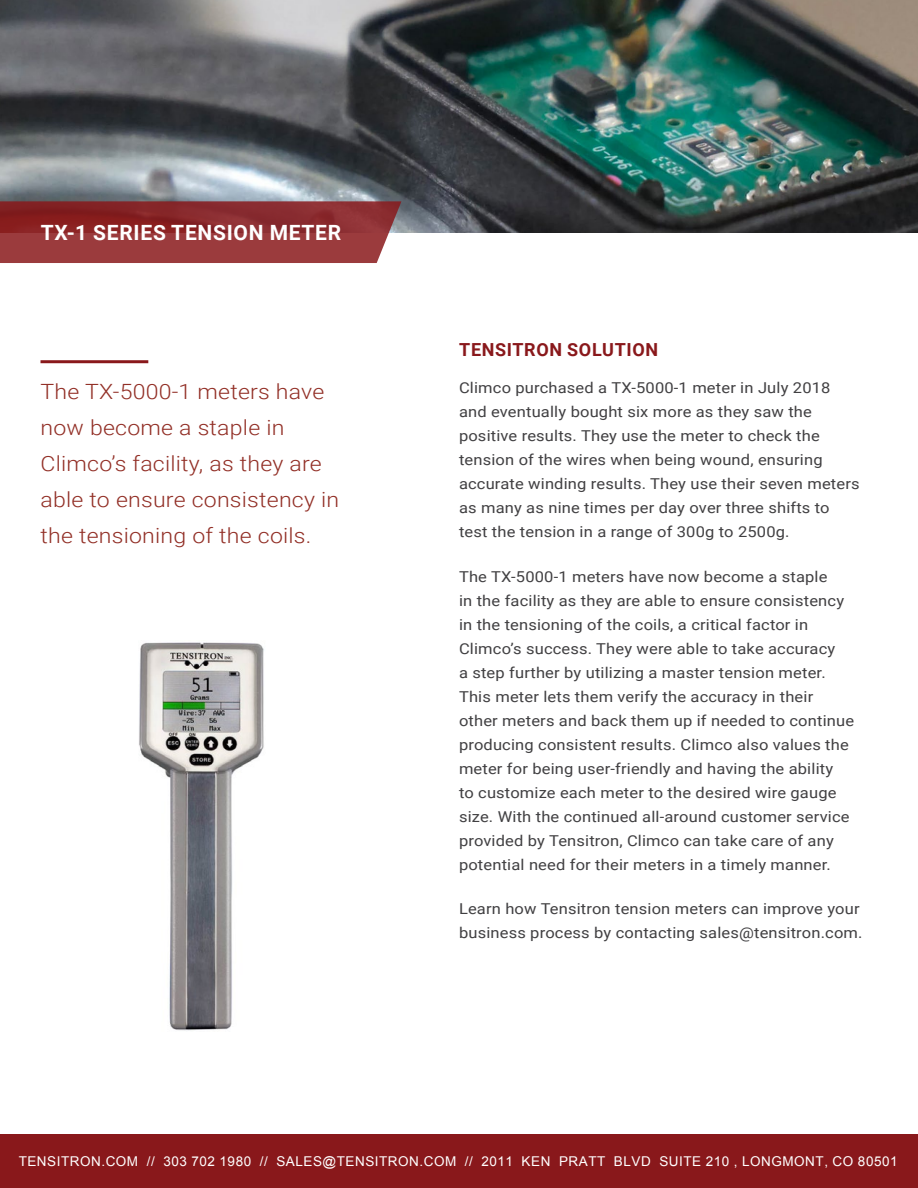
<style>
.page{position:relative;width:918px;height:1188px;background:#fff}
.page>*{position:absolute;margin:0;border:0;box-sizing:border-box;transform-origin:0 0}
.t1{font:300 21px/36px "Roboto";letter-spacing:.01em;color:#922f26;scale:1.1 1}
.t2{font:700 21px "Roboto";letter-spacing:.035em;color:#fff}
.t3{font:700 18px "Roboto";letter-spacing:.035em;color:#89181b}
.t4{font:15px/24px "Roboto";letter-spacing:.01em;color:#414042;scale:1.1 1}
.t5{font:13.5px "Arial";letter-spacing:.04em;color:#fff}
</style>
<div class="page">
<img style="left:0;top:0;width:918px;height:232px">
<img style="left:139px;top:642px;width:125px;height:389px">
<hr style="left:40px;top:360px;width:108px;height:3px;background:#89181b">
<svg style="left:0;top:201px;width:401px;height:62px;background:#933638"></svg>
<div style="left:0;top:1134px;width:918px;height:54px;background:#89181b"></div>
<h1 class="t2" style="left:41px;top:218px;width:302px">TX-1 SERIES TENSION METER</h1>
<h1 class="t1" style="left:40px;top:373px;width:273px">The TX-5000-1 meters have now become a staple in<br>Climco’s facility, as they are able to ensure consistency in the tensioning of the coils.</h1>
<p class="t3" style="left:459px;top:337px;width:200px">TENSITRON SOLUTION</p>
<p class="t4" style="left:459px;top:375px;width:366px">Climco purchased a TX-5000-1 meter in July 2018 and eventually bought six more as they saw the positive results. They use the meter to check the tension of the wires when being wound, ensuring accurate winding results. They use their seven meters as many as nine times per day over three shifts to test the tension in a range of 300g to 2500g.</p>
<p class="t4" style="left:459px;top:564px;width:361px">The TX-5000-1 meters have now become a staple<br>in the facility as they are able to ensure consistency in the tensioning of the coils, a critical factor in Climco’s success. They were able to take accuracy<br>a step further by utilizing a master tension meter.<br>This meter lets them verify the accuracy in their other meters and back them up if needed to continue producing consistent results. Climco also values the meter for being user-friendly and having the ability<br>to customize each meter to the desired wire gauge size. With the continued all-around customer service provided by Tensitron, Climco can take care of any potential need for their meters in a timely manner.</p>
<p class="t4" style="left:459px;top:896px;width:368px">Learn how Tensitron tension meters can improve your business process by contacting sales@tensitron.com.</p>
<p class="t5" style="left:19px;top:1152px;width:880px">TENSITRON.COM // 303 702 1980 // SALES@TENSITRON.COM // 2011 KEN PRATT BLVD SUITE 210 , LONGMONT, CO 80501</p>
</div>
